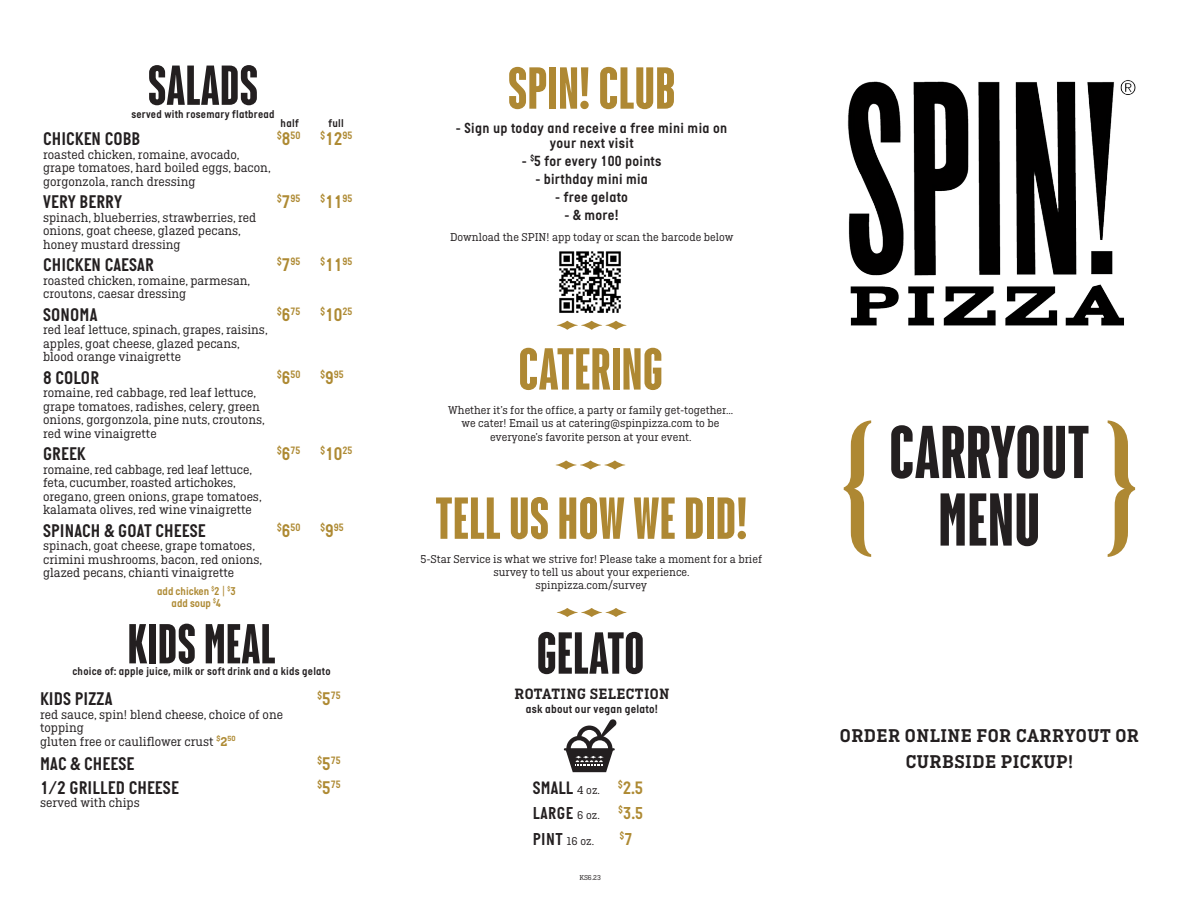
<style>
.page{position:relative;width:1188px;height:918px;background:#fff}
.page>*{position:absolute;margin:0;border:0;box-sizing:border-box;transform-origin:0 0}
.t1{font:600 76.8px "Italian Plate No 2 Condensed";letter-spacing:.015em;color:#231f20}
.t2{font:600 60.75px "Italian Plate No 2 Condensed";letter-spacing:.015em;color:#ae8833}
.t3{font:600 60.75px "Italian Plate No 2 Condensed";letter-spacing:.015em;color:#231f20}
.t4{font:600 57.75px "Italian Plate No 2 Condensed";letter-spacing:.015em;color:#231f20}
.t5{font:600 19.5px/26px "Ciutadella Slab";letter-spacing:.025em;color:#231f20;text-align:center}
.t6{font:600 18.75px "Italian Plate No 2";letter-spacing:.01em;color:#231f20}
.t7{font:600 18.45px "Italian Plate No 2";letter-spacing:.01em;color:#231f20}
.t8{font:600 18.45px "Italian Plate No 2";color:#ae8a33}
.t9{font:600 17.7px "Italian Plate No 2";letter-spacing:.025em;color:#231f20}
.t10{font:600 17.7px "Italian Plate No 2";color:#ae8a33}
.t11{font:600 15.75px "Ciutadella Slab";letter-spacing:.025em;color:#231f20}
.t12{font:600 15px/15px "Italian Plate No 2";letter-spacing:.02em;color:#231f20;text-align:center}
.t13{font:13.5px "Ciutadella Slab";color:#231f20}
.t14{font:600 12.15px "Italian Plate No 2";letter-spacing:.02em;color:#231f20}
.t15{font:12px/13.2px "Ciutadella Slab";color:#231f20;text-align:center}
.t16{font:600 11.55px "Italian Plate No 2";letter-spacing:.02em;color:#231f20}
.t17{font:600 11.55px "Italian Plate No 2";color:#ae8a33}
.t18{font:600 10.95px "Italian Plate No 2";color:#ae8a33}
.t19{font:600 10.35px "Italian Plate No 2";color:#ae8a33}
.t20{font:7.5px "Ciutadella Slab";color:#231f20}
.s1{font-size:18.75px}
.s2{font-family:"Ciutadella Slab";font-weight:400;font-size:12px;color:#ae8833}
.s3{font-weight:600;color:#ae8a33}
.s4{font-family:"Ciutadella Slab";font-weight:400;font-size:12px}
.s5{font-family:"Italian Plate No 2";font-weight:600;font-size:17.7px}
.s6{font-size:17.7px}
</style>
<div class="page">
<svg style="left:557px;top:608px;width:70px;height:9px"></svg>
<hr style="left:564px;top:748px;width:51px;height:3px;background:#231f20">
<svg style="left:566px;top:719px;width:51px;height:53px"></svg>
<img style="left:847px;top:80px;width:289px;height:246px">
<svg style="left:556px;top:461px;width:69px;height:8px"></svg>
<svg style="left:557px;top:321px;width:70px;height:9px"></svg>
<svg style="left:1108px;top:420px;width:27px;height:137px"></svg>
<svg style="left:844px;top:420px;width:27px;height:137px"></svg>
<img style="left:559px;top:251px;width:62px;height:62px">
<p class="t4" style="left:148px;top:54px;width:111px">SALADS</p>
<p class="t16" style="left:131px;top:108px;width:145px">served with rosemary flatbread</p>
<p class="t6" style="left:43px;top:129px;width:99px">CHICKEN COBB</p>
<p class="t18" style="left:277px;top:129px;width:25px">$<span class="s1">8</span>50</p>
<p class="t18" style="left:321px;top:129px;width:33px">$<span class="s1">12</span>95</p>
<p class="t13" style="left:43px;top:147px;width:198px">roasted chicken, romaine, avocado,</p>
<p class="t13" style="left:43px;top:161px;width:229px">grape tomatoes, hard boiled eggs, bacon,</p>
<p class="t13" style="left:43px;top:174px;width:154px">gorgonzola, ranch dressing</p>
<p class="t6" style="left:43px;top:192px;width:80px">VERY BERRY</p>
<p class="t18" style="left:277px;top:192px;width:25px">$<span class="s1">7</span>95</p>
<p class="t18" style="left:321px;top:192px;width:33px">$<span class="s1">11</span>95</p>
<p class="t13" style="left:43px;top:210px;width:215px">spinach, blueberries, strawberries, red</p>
<p class="t13" style="left:43px;top:224px;width:199px">onions, goat cheese, glazed pecans,</p>
<p class="t13" style="left:43px;top:237px;width:139px">honey mustard dressing</p>
<p class="t6" style="left:43px;top:255px;width:112px">CHICKEN CAESAR</p>
<p class="t18" style="left:277px;top:255px;width:25px">$<span class="s1">7</span>95</p>
<p class="t18" style="left:321px;top:255px;width:33px">$<span class="s1">11</span>95</p>
<p class="t13" style="left:43px;top:273px;width:209px">roasted chicken, romaine, parmesan,</p>
<p class="t13" style="left:43px;top:287px;width:145px">croutons, caesar dressing</p>
<p class="t6" style="left:43px;top:304px;width:56px">SONOMA</p>
<p class="t18" style="left:277px;top:305px;width:25px">$<span class="s1">6</span>75</p>
<p class="t18" style="left:321px;top:305px;width:33px">$<span class="s1">10</span>25</p>
<p class="t13" style="left:43px;top:323px;width:226px">red leaf lettuce, spinach, grapes, raisins,</p>
<p class="t13" style="left:43px;top:336px;width:198px">apples, goat cheese, glazed pecans,</p>
<p class="t13" style="left:43px;top:350px;width:139px">blood orange vinaigrette</p>
<p class="t6" style="left:43px;top:367px;width:57px">8 COLOR</p>
<p class="t18" style="left:277px;top:368px;width:25px">$<span class="s1">6</span>50</p>
<p class="t18" style="left:321px;top:368px;width:25px">$<span class="s1">9</span>95</p>
<p class="t13" style="left:43px;top:386px;width:215px">romaine, red cabbage, red leaf lettuce,</p>
<p class="t13" style="left:43px;top:399px;width:218px">grape tomatoes, radishes, celery, green</p>
<p class="t13" style="left:43px;top:413px;width:223px">onions, gorgonzola, pine nuts, croutons,</p>
<p class="t13" style="left:43px;top:426px;width:115px">red wine vinaigrette</p>
<p class="t6" style="left:43px;top:444px;width:44px">GREEK</p>
<p class="t18" style="left:277px;top:444px;width:25px">$<span class="s1">6</span>75</p>
<p class="t18" style="left:321px;top:444px;width:33px">$<span class="s1">10</span>25</p>
<p class="t13" style="left:43px;top:462px;width:211px">romaine, red cabbage, red leaf lettuce,</p>
<p class="t13" style="left:43px;top:476px;width:194px">feta, cucumber, roasted artichokes,</p>
<p class="t13" style="left:43px;top:489px;width:220px">oregano, green onions, grape tomatoes,</p>
<p class="t13" style="left:43px;top:503px;width:210px">kalamata olives, red wine vinaigrette</p>
<p class="t6" style="left:43px;top:520px;width:164px">SPINACH &amp; GOAT CHEESE</p>
<p class="t18" style="left:277px;top:521px;width:25px">$<span class="s1">6</span>50</p>
<p class="t18" style="left:321px;top:521px;width:25px">$<span class="s1">9</span>95</p>
<p class="t13" style="left:43px;top:539px;width:214px">spinach, goat cheese, grape tomatoes,</p>
<p class="t13" style="left:43px;top:552px;width:221px">crimini mushrooms, bacon, red onions,</p>
<p class="t13" style="left:43px;top:566px;width:193px">glazed pecans, chianti vinaigrette</p>
<p class="t16" style="left:281px;top:117px;width:20px">half</p>
<p class="t16" style="left:328px;top:117px;width:17px">full</p>
<p class="t17" style="left:157px;top:584px;width:80px">add chicken <sup>$</sup>2 <span class="s2">|</span> <sup>$</sup>3</p>
<p class="t17" style="left:172px;top:596px;width:51px">add soup <sup>$</sup>4</p>
<p class="t4" style="left:128px;top:613px;width:149px">KIDS MEAL</p>
<p class="t16" style="left:72px;top:665px;width:260px">choice of: apple juice, milk or soft drink and a kids gelato</p>
<p class="t6" style="left:40px;top:689px;width:74px">KIDS PIZZA</p>
<p class="t18" style="left:318px;top:690px;width:25px">$<span class="s1">5</span>75</p>
<p class="t13" style="left:40px;top:707px;width:244px">red sauce, spin! blend cheese, choice of one</p>
<p class="t13" style="left:40px;top:721px;width:45px">topping</p>
<p class="t13" style="left:40px;top:734px;width:197px">gluten free or cauliflower crust <sup>$</sup><span class="s3">2</span><sup>50</sup></p>
<p class="t6" style="left:40px;top:753px;width:96px">MAC &amp; CHEESE</p>
<p class="t18" style="left:318px;top:754px;width:25px">$<span class="s1">5</span>75</p>
<p class="t6" style="left:40px;top:777px;width:140px">1/2 GRILLED CHEESE</p>
<p class="t18" style="left:318px;top:778px;width:25px">$<span class="s1">5</span>75</p>
<p class="t13" style="left:40px;top:796px;width:101px">served with chips</p>
<p class="t2" style="left:508px;top:55px;width:168px">SPIN! CLUB</p>
<p class="t12" style="left:456px;top:120px;width:273px">- Sign up today and receive a free mini mia on your next visit</p>
<p class="t12" style="left:522px;top:153px;width:141px">- <sup>$</sup>5 for every 100 points</p>
<p class="t12" style="left:535px;top:171px;width:114px">- birthday mini mia</p>
<p class="t12" style="left:555px;top:189px;width:74px">- free gelato</p>
<p class="t12" style="left:564px;top:207px;width:56px">- &amp; more!</p>
<p class="t15" style="left:450px;top:230px;width:285px">Download the SPIN! app today or scan the barcode below</p>
<p class="t2" style="left:519px;top:336px;width:145px">CATERING</p>
<p class="t15" style="left:448px;top:403px;width:287px">Whether it’s for the office, a party or family get-together...</p>
<p class="t15" style="left:461px;top:417px;width:260px">we cater! Email us at catering@spinpizza.com to be</p>
<p class="t15" style="left:490px;top:431px;width:203px">everyone’s favorite person at your event.</p>
<p class="t2" style="left:436px;top:486px;width:313px">TELL US HOW WE DID!</p>
<p class="t15" style="left:420px;top:553px;width:343px">5-Star Service is what we strive for! Please take a moment for a brief survey to tell us about your experience.</p>
<p class="t15" style="left:536px;top:579px;width:113px">spinpizza.com/survey</p>
<p class="t3" style="left:537px;top:620px;width:109px">GELATO</p>
<p class="t11" style="left:515px;top:685px;width:156px">ROTATING SELECTION</p>
<p class="t14" style="left:526px;top:703px;width:134px">ask about our vegan gelato!</p>
<p class="t7" style="left:533px;top:778px;width:69px">SMALL <span class="s4">4 oz.</span></p>
<p class="t8" style="left:618px;top:778px;width:27px"><sup>$</sup>2.5</p>
<p class="t9" style="left:533px;top:804px;width:69px">LARGE <span class="s4">6 oz.</span></p>
<p class="t10" style="left:619px;top:804px;width:26px"><sup>$</sup>3.5</p>
<p class="t15" style="left:533px;top:834px;width:63px"><span class="s5">PINT</span> 16 oz.</p>
<p class="t19" style="left:620px;top:830px;width:14px">$<span class="s6">7</span></p>
<p class="t20" style="left:579px;top:874px;width:23px">KS6.23</p>
<p class="t1" style="left:889px;top:411px;width:201px">CARRYOUT</p>
<p class="t1" style="left:939px;top:478px;width:103px">MENU</p>
<p class="t5" style="left:840px;top:723px;width:301px">ORDER ONLINE FOR CARRYOUT OR<br>CURBSIDE PICKUP!</p>
</div>
